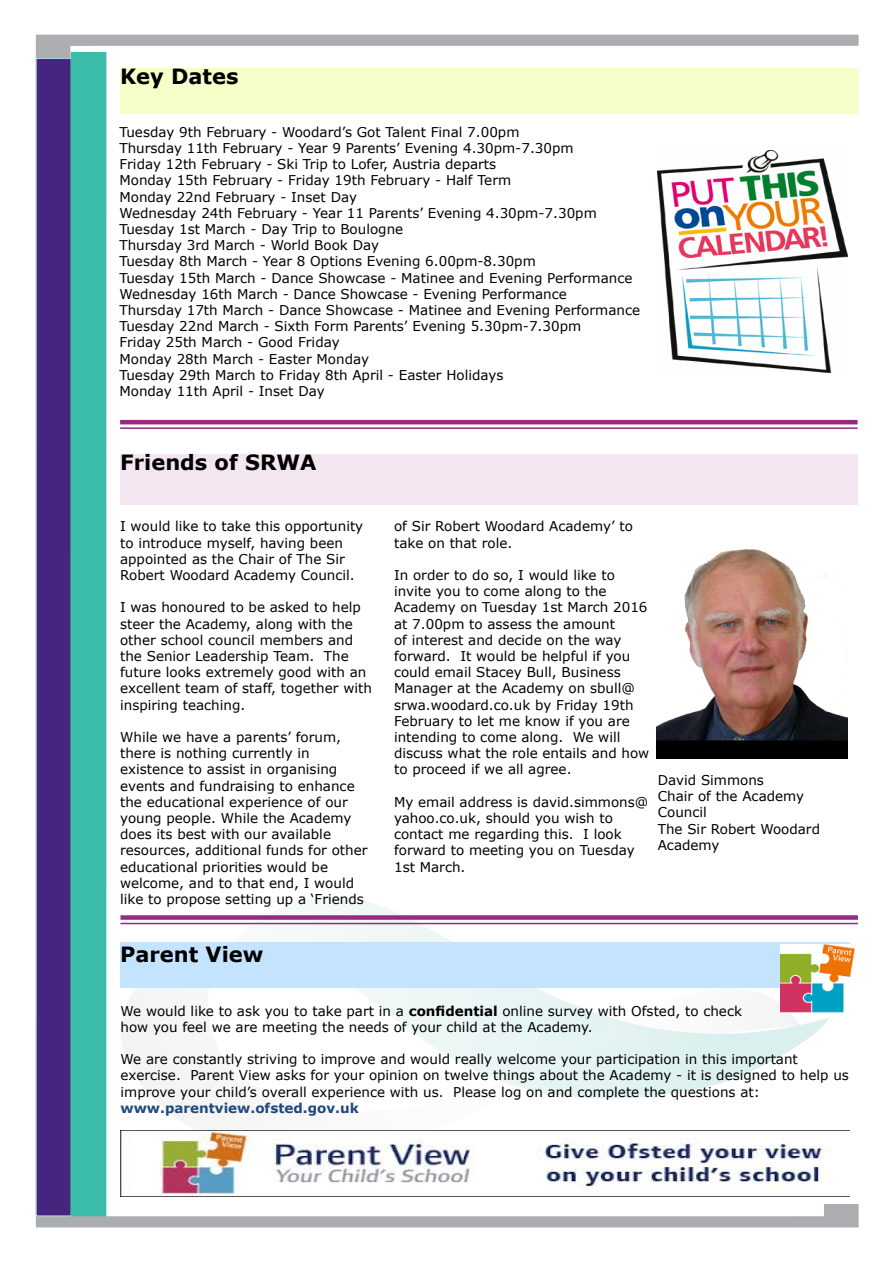
<style>
.page{position:relative;width:893px;height:1263px;background:#fff}
.page>*{position:absolute;margin:0;border:0;box-sizing:border-box;transform-origin:0 0}
.t1{font:700 21px "Verdana";color:#000}
.t2{font:13.5px/16.2px "Verdana";color:#000}
.t3{font:700 13.5px "Verdana";color:#1f497d}
.s1{font-weight:700}
</style>
<div class="page">
<div style="left:36px;top:58px;width:35px;height:1158px;background:#442580"></div>
<div style="left:35px;top:57px;width:37px;height:1160px;border:2px solid #c4f1ec"></div>
<div style="left:71px;top:52px;width:35px;height:1170px;background:#3abca8"></div>
<svg style="left:36px;top:35px;width:823px;height:23px"></svg>
<svg style="left:36px;top:1204px;width:823px;height:23px"></svg>
<svg style="left:230px;top:897px;width:599px;height:202px"></svg>
<svg style="left:120px;top:987px;width:448px;height:144px"></svg>
<svg style="left:575px;top:988px;width:225px;height:60px"></svg>
<img style="left:120px;top:1131px;width:707px;height:65px">
<div style="left:120px;top:942px;width:729px;height:45px;background:#c4e3ff"></div>
<img style="left:780px;top:944px;width:74px;height:69px">
<img style="left:658px;top:150px;width:189px;height:222px">
<div style="left:120px;top:68px;width:739px;height:45px;background:#f5ffc9"></div>
<div style="left:120px;top:454px;width:737px;height:50px;background:#f4e6f0"></div>
<img style="left:656px;top:549px;width:191px;height:209px">
<hr style="left:120px;top:420px;width:737px;height:4px;background:#952983">
<hr style="left:120px;top:427px;width:737px;height:2px;background:#952983">
<div style="left:120px;top:915px;width:738px;height:5px;background:#952983"></div>
<hr style="left:120px;top:923px;width:738px;height:1px;background:#952983">
<h1 class="t1" style="left:120px;top:62px;width:120px">Key Dates</h1>
<p class="t2" style="left:119px;top:124px;width:522px">Tuesday 9th February - Woodard’s Got Talent Final 7.00pm<br>Thursday 11th February - Year 9 Parents’ Evening 4.30pm-7.30pm<br>Friday 12th February - Ski Trip to Lofer, Austria departs<br>Monday 15th February - Friday 19th February - Half Term<br>Monday 22nd February - Inset Day<br>Wednesday 24th February - Year 11 Parents’ Evening 4.30pm-7.30pm Tuesday 1st March - Day Trip to Boulogne<br>Thursday 3rd March - World Book Day<br>Tuesday 8th March - Year 8 Options Evening 6.00pm-8.30pm<br>Tuesday 15th March - Dance Showcase - Matinee and Evening Performance Wednesday 16th March - Dance Showcase - Evening Performance<br>Thursday 17th March - Dance Showcase - Matinee and Evening Performance Tuesday 22nd March - Sixth Form Parents’ Evening 5.30pm-7.30pm<br>Friday 25th March - Good Friday<br>Monday 28th March - Easter Monday<br>Tuesday 29th March to Friday 8th April - Easter Holidays<br>Monday 11th April - Inset Day</p>
<h1 class="t1" style="left:120px;top:447px;width:198px">Friends of SRWA</h1>
<p class="t2" style="left:120px;top:518px;width:245px">I would like to take this opportunity to introduce myself, having been appointed as the Chair of The Sir Robert Woodard Academy Council.</p>
<p class="t2" style="left:120px;top:599px;width:253px">I was honoured to be asked to help steer the Academy, along with the other school council members and the Senior Leadership Team. The future looks extremely good with an excellent team of staff, together with inspiring teaching.</p>
<p class="t2" style="left:120px;top:729px;width:249px">While we have a parents’ forum, there is nothing currently in existence to assist in organising events and fundraising to enhance the educational experience of our young people. While the Academy does its best with our available resources, additional funds for other educational priorities would be welcome, and to that end, I would like to propose setting up a ‘Friends</p>
<h1 class="t1" style="left:120px;top:940px;width:145px">Parent View</h1>
<p class="t2" style="left:394px;top:518px;width:240px">of Sir Robert Woodard Academy’ to take on that role.</p>
<p class="t2" style="left:394px;top:567px;width:257px">In order to do so, I would like to invite you to come along to the<br>Academy on Tuesday 1st March 2016 at 7.00pm to assess the amount<br>of interest and decide on the way forward. It would be helpful if you could email Stacey Bull, Business<br>Manager at the Academy on sbull@ srwa.woodard.co.uk by Friday 19th<br>February to let me know if you are intending to come along. We will discuss what the role entails and how to proceed if we all agree.</p>
<p class="t2" style="left:394px;top:794px;width:256px">My email address is david.simmons@ yahoo.co.uk, should you wish to contact me regarding this. I look forward to meeting you on Tuesday<br>1st March.</p>
<p class="t2" style="left:658px;top:772px;width:164px">David Simmons<br>Chair of the Academy<br>Council<br>The Sir Robert Woodard<br>Academy</p>
<p class="t2" style="left:120px;top:1002px;width:623px">We would like to ask you to take part in a <span class="s1">confidential</span> online survey with Ofsted, to check how you feel we are meeting the needs of your child at the Academy.</p>
<p class="t2" style="left:120px;top:1051px;width:730px">We are constantly striving to improve and would really welcome your participation in this important exercise. Parent View asks for your opinion on twelve things about the Academy - it is designed to help us improve your child’s overall experience with us. Please log on and complete the questions at:</p>
<p class="t3" style="left:120px;top:1098px;width:240px">www.parentview.ofsted.gov.uk</p>
</div>
